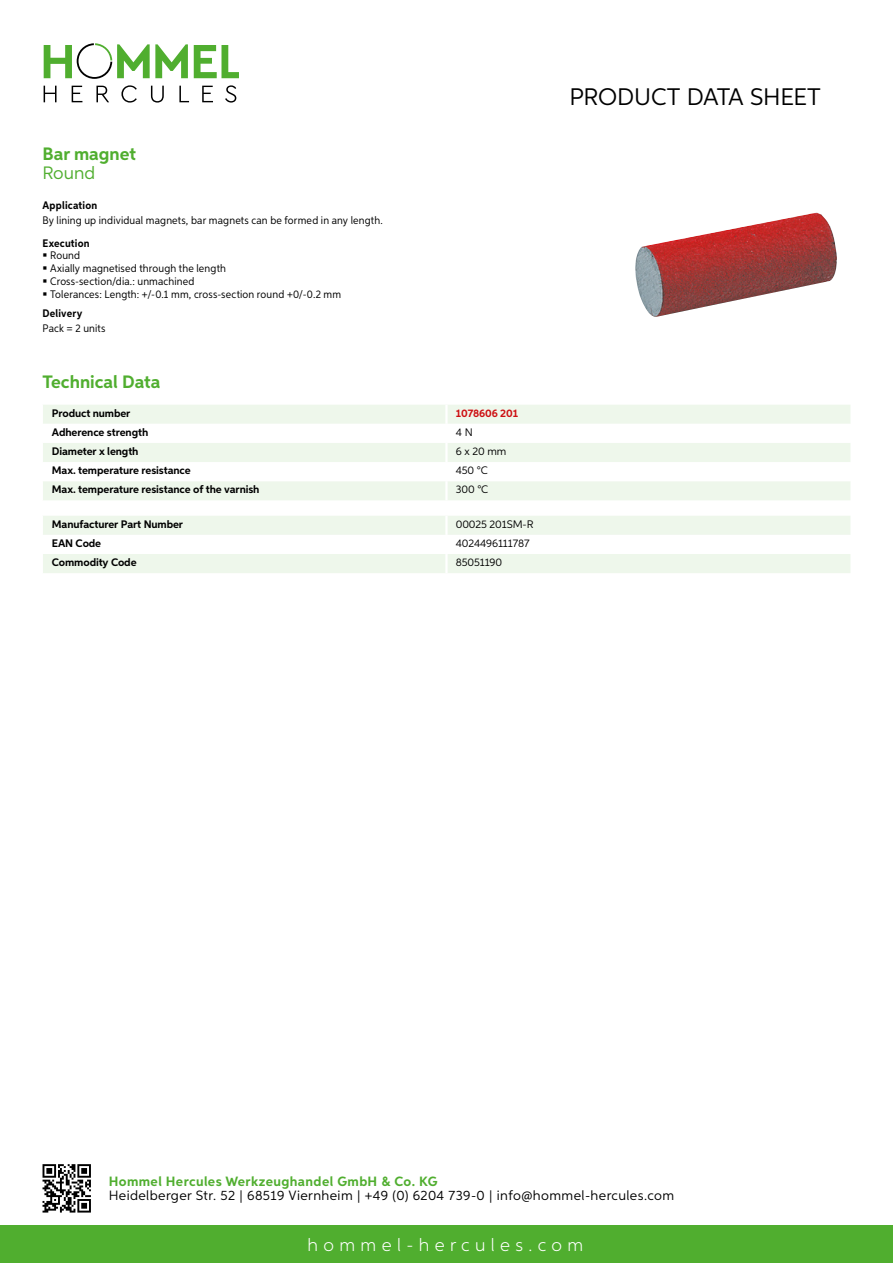
<style>
.page{position:relative;width:893px;height:1263px;background:#fff}
.page>*{position:absolute;margin:0;border:0;box-sizing:border-box;transform-origin:0 0}
.t1{font:24px "Aspira";letter-spacing:-.01em;color:#000}
.t2{font:700 18px "Aspira";color:#50ae2f}
.t3{font:300 18px "Aspira";letter-spacing:.3em;color:#fff}
.t4{font:18px "Aspira";color:#50ae2f}
.t5{font:13.5px "Aspira";letter-spacing:.03em;color:#000}
.t6{font:700 13.5px "Aspira";letter-spacing:.03em;color:#50ae2f}
.t7{font:10.95px/12.8px "Aspira Nar";letter-spacing:.015em;color:#000}
.t8{font:700 10.95px "Aspira";letter-spacing:-.01em;color:#000}
.t9{font:10.95px "Aspira";letter-spacing:-.01em;color:#000}
.t10{font:700 10.95px "Aspira Nar";letter-spacing:.015em;color:#000}
.t11{font:700 10.95px "Aspira";letter-spacing:-.01em;color:#cd1013}
</style>
<div class="page">
<div style="left:0;top:1226px;width:893px;height:37px;background:#50ae2f"></div>
<svg style="left:43px;top:1164px;width:48px;height:48px"></svg>
<svg style="left:194px;top:45px;width:45px;height:33px"></svg>
<svg style="left:44px;top:43px;width:144px;height:36px"></svg>
<svg style="left:44px;top:86px;width:13px;height:16px"></svg>
<svg style="left:72px;top:86px;width:10px;height:16px"></svg>
<svg style="left:96px;top:86px;width:13px;height:16px"></svg>
<svg style="left:121px;top:85px;width:16px;height:18px"></svg>
<svg style="left:151px;top:86px;width:13px;height:17px"></svg>
<svg style="left:179px;top:86px;width:10px;height:16px"></svg>
<svg style="left:202px;top:86px;width:11px;height:16px"></svg>
<svg style="left:225px;top:85px;width:11px;height:18px"></svg>
<div style="left:43px;top:405px;width:807px;height:95px;background:#eef7eb"></div>
<svg style="left:43px;top:424px;width:807px;height:57px"></svg>
<hr style="left:445px;top:405px;width:3px;height:19px;background:#fff">
<hr style="left:445px;top:424px;width:3px;height:19px;background:#fff">
<hr style="left:445px;top:443px;width:3px;height:19px;background:#fff">
<hr style="left:445px;top:462px;width:3px;height:19px;background:#fff">
<hr style="left:445px;top:481px;width:3px;height:19px;background:#fff">
<svg style="left:43px;top:516px;width:807px;height:57px"></svg>
<hr style="left:445px;top:554px;width:3px;height:19px;background:#fff">
<img style="left:635px;top:212px;width:202px;height:105px">
<h2 class="t2" style="left:43px;top:142px;width:95px">Bar magnet</h2>
<h2 class="t4" style="left:43px;top:162px;width:54px">Round</h2>
<p class="t10" style="left:43px;top:199px;width:56px">Application</p>
<p class="t7" style="left:43px;top:214px;width:342px">By lining up individual magnets, bar magnets can be formed in any length.</p>
<p class="t10" style="left:43px;top:236px;width:49px">Execution</p>
<p class="t7" style="left:50px;top:249px;width:292px">Round<br>Axially magnetised through the length<br>Cross-section/dia.: unmachined<br>Tolerances: Length: +/-0.1 mm, cross-section round +0/-0.2 mm</p>
<p class="t10" style="left:43px;top:306px;width:41px">Delivery</p>
<p class="t7" style="left:43px;top:322px;width:64px">Pack = 2 units</p>
<h2 class="t2" style="left:43px;top:370px;width:120px">Technical Data</h2>
<p class="t8" style="left:52px;top:406px;width:80px">Product number</p>
<p class="t11" style="left:456px;top:406px;width:64px">1078606 201</p>
<p class="t8" style="left:52px;top:425px;width:98px">Adherence strength</p>
<p class="t9" style="left:456px;top:425px;width:18px">4 N</p>
<p class="t8" style="left:52px;top:444px;width:88px">Diameter x length</p>
<p class="t9" style="left:456px;top:444px;width:52px">6 x 20 mm</p>
<p class="t8" style="left:52px;top:463px;width:140px">Max. temperature resistance</p>
<p class="t9" style="left:456px;top:464px;width:33px">450 °C</p>
<p class="t8" style="left:52px;top:483px;width:209px">Max. temperature resistance of the varnish</p>
<p class="t9" style="left:456px;top:483px;width:33px">300 °C</p>
<p class="t8" style="left:52px;top:517px;width:133px">Manufacturer Part Number</p>
<p class="t9" style="left:456px;top:517px;width:78px">00025 201SM-R</p>
<p class="t8" style="left:52px;top:536px;width:51px">EAN Code</p>
<p class="t9" style="left:456px;top:536px;width:75px">4024496111787</p>
<p class="t8" style="left:52px;top:555px;width:86px">Commodity Code</p>
<p class="t9" style="left:456px;top:555px;width:48px">85051190</p>
<h1 class="t1" style="left:569px;top:82px;width:253px">Product data sh eet</h1>
<p class="t6" style="left:109px;top:1172px;width:330px">Hommel Hercules Werkzeughandel GmbH &amp; Co. KG</p>
<p class="t5" style="left:109px;top:1187px;width:567px">Heidelberger Str. 52 | 68519 Viernheim | +49 (0) 6204 739-0 | info@hommel-hercules.com</p>
<h2 class="t3" style="left:307px;top:1234px;width:277px">hommel-hercules.com</h2>
</div>
